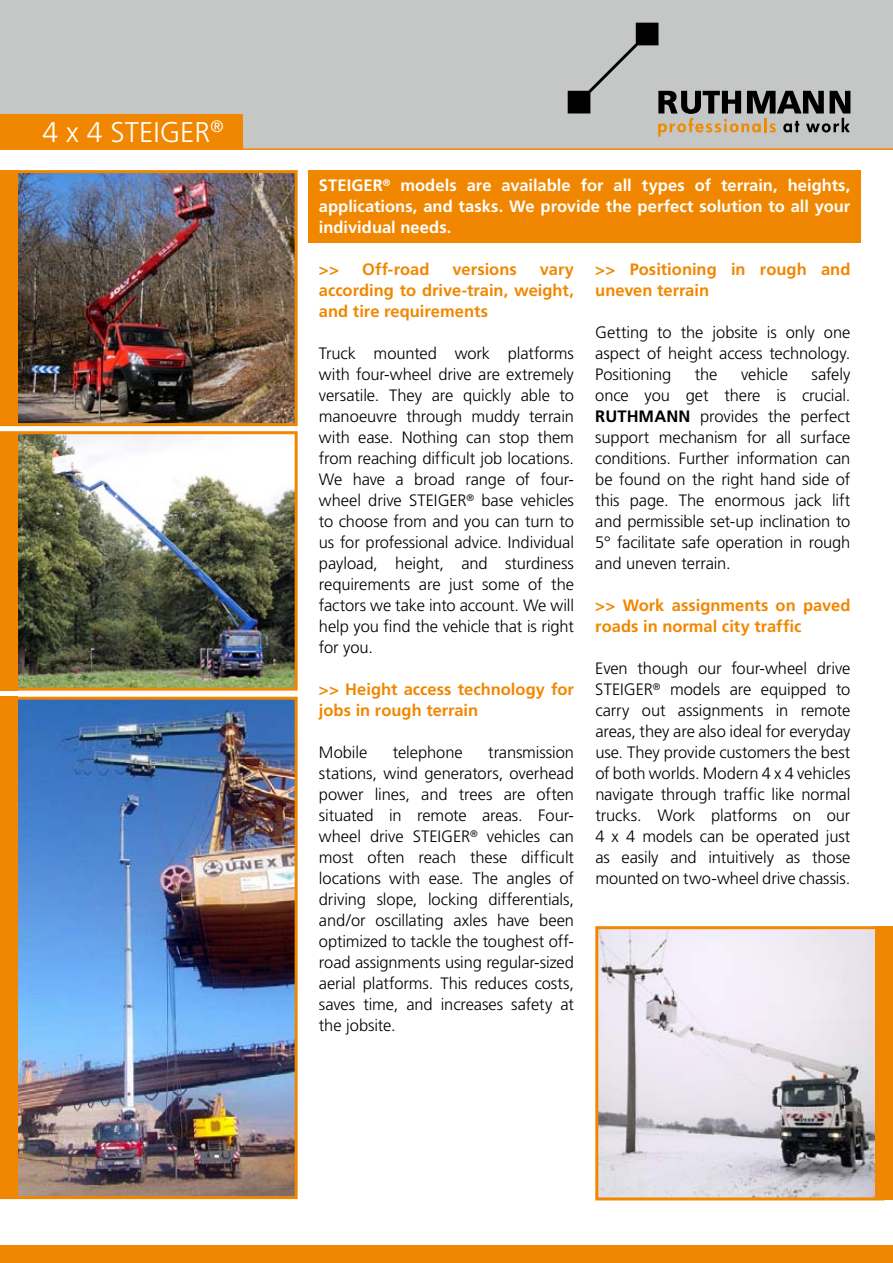
<style>
.page{position:relative;width:893px;height:1263px;background:#fff}
.page>*{position:absolute;margin:0;border:0;box-sizing:border-box;transform-origin:0 0}
.t1{font:300 28.5px "Frutiger";color:#fff}
.t2{font:300 16.5px/21px "Frutiger";letter-spacing:-.005em;color:#000;text-align:justify}
.t3{font:700 16.5px/21px "Frutiger";color:#f18700}
.t4{font:700 16.5px/21px "Frutiger";color:#fff;text-align:justify}
.s1{font-weight:700}
</style>
<div class="page">
<div style="left:0;top:0;width:893px;height:150px;background:#c5c6c6"></div>
<div style="left:0;top:1246px;width:893px;height:17px;background:#f18700"></div>
<svg style="left:568px;top:23px;width:282px;height:114px;background:#acaba9"></svg>
<div style="left:0;top:114px;width:242px;height:34px;background:#f18700"></div>
<div style="left:308px;top:170px;width:553px;height:72px;background:#f18700"></div>
<img style="left:0;top:170px;width:298px;height:256px">
<div style="left:0;top:170px;width:17px;height:255px;background:#f18700"></div>
<img style="left:17px;top:435px;width:277px;height:252px">
<div style="left:0;top:431px;width:298px;height:260px;border:3px solid #f18700"></div>
<div style="left:0;top:432px;width:17px;height:259px;background:#f18700"></div>
<img style="left:17px;top:697px;width:281px;height:502px">
<div style="left:0;top:697px;width:17px;height:502px;background:#f18700"></div>
<img style="left:599px;top:930px;width:277px;height:266px">
<div style="left:595px;top:926px;width:289px;height:274px;border:3px solid #f18700"></div>
<div style="left:876px;top:926px;width:17px;height:274px;background:#f18700"></div>
<h1 class="t1" style="left:43px;top:116px;width:183px">4 x 4 Steiger<sup>®</sup></h1>
<p class="t4" style="left:319px;top:175px;width:533px">STEIGER<sup>®</sup> models are available for all types of terrain, heights, applications, and tasks. We provide the perfect solution to all your individual needs.</p>
<p class="t3" style="left:319px;top:259px;width:22px">&gt;&gt;</p>
<p class="t3" style="left:362px;top:259px;width:69px">Off-road</p>
<p class="t3" style="left:453px;top:259px;width:66px">versions</p>
<p class="t3" style="left:595px;top:259px;width:257px">&gt;&gt; Positioning in rough and uneven terrain</p>
<p class="t2" style="left:595px;top:322px;width:257px">Getting to the jobsite is only one aspect of height access technology.<br>Positioning</p>
<p class="t3" style="left:319px;top:259px;width:257px;text-align:justify;text-indent:221px">vary according to drive-train, weight, and tire requirements</p>
<p class="t2" style="left:319px;top:343px;width:257px">Truck mounted work platforms with four-wheel drive are extremely versatile. They are quickly able to manoeuvre through muddy terrain with ease. Nothing can stop them from reaching difficult job locations.<br>We have a broad range of four&shy;wheel drive STEIGER</p>
<p class="t2" style="left:595px;top:364px;width:257px;text-indent:216px">safely once you get there is crucial.<br><span class="s1">RUTHMANN</span> provides the perfect support mechanism for all surface conditions. Further information can be found on the right hand side of this page. The enormous jack lift and permissible set-up inclination to 5° facilitate safe operation in rough and uneven terrain.</p>
<p class="t3" style="left:595px;top:595px;width:257px">&gt;&gt; Work assignments on paved roads in normal city traffic</p>
<p class="t2" style="left:595px;top:658px;width:257px">Even though our four-wheel drive<br>STEIGER</p>
<p class="t2" style="left:695px;top:364px;width:24px">the</p>
<p class="t2" style="left:741px;top:364px;width:48px">vehicle</p>
<p class="t2" style="left:319px;top:490px;width:257px;text-indent:148px"><sup>®</sup> base vehicles to choose from and you can turn to us for professional advice. I ndividual payload, height, and sturdiness requirements are just some of the factors we take into account. We will help you find the vehicle that is right for you.</p>
<p class="t3" style="left:319px;top:679px;width:257px">&gt;&gt; Height access technology for jobs in rough terrain</p>
<p class="t2" style="left:319px;top:742px;width:50px">Mobile</p>
<p class="t2" style="left:393px;top:742px;width:71px">telephone</p>
<p class="t2" style="left:595px;top:679px;width:257px;text-indent:58px"><sup>®</sup> models are equipped to carry out assignments in remote areas, they are also ideal for everyday use. They provide customers the best of both worlds. Modern 4 x 4 vehicles navigate through traffic like normal trucks. Work platforms on our 4 x 4 models can be operated just as easily and intuitively as those mounted on two-wheel drive chassis.</p>
<p class="t2" style="left:319px;top:742px;width:257px;text-indent:169px">transmission stations, wind generators, overhead power lines, and trees are often situated in remote areas. Four&shy;wheel drive STEIGER</p>
<p class="t2" style="left:319px;top:826px;width:257px;text-indent:151px"><sup>®</sup> vehicles can most often reach these difficult locations with ease. The angles of driving slope, locking differentials, and/or oscillating axles have been optimized to tackle the toughest off&shy;road assignments using regular-sized aerial platforms. This reduces costs, saves time, and increases safety at the jobsite.</p>
</div>
